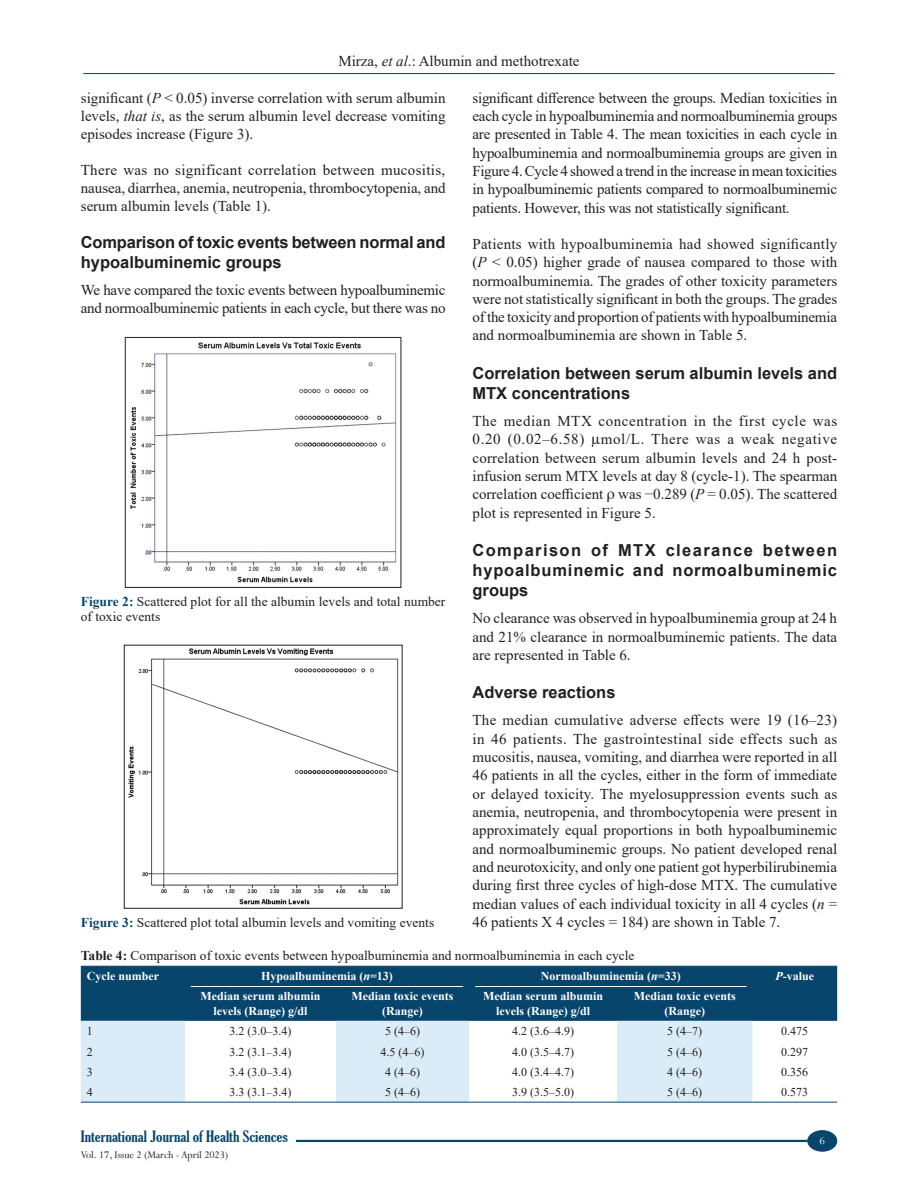
<style>
.page{position:relative;width:918px;height:1188px;background:#fff}
.page>*{position:absolute;margin:0;border:0;box-sizing:border-box;transform-origin:0 0}
.t1{font:700 16.5px/20.1px "Helvetica";color:#231f20}
.TX{font:15px/18.3px "Times New Roman";color:#231f20;text-align:justify}
.t2{font:extra-condensed 15px "Gloucester";color:#08456c;scale:1.25 1}
.FGC{font:13.5px/15px "Times New Roman";color:#231f20}
.TT{font:13.5px "Times New Roman";color:#231f20}
.TCH{font:700 12px/14.4px "Times New Roman";color:#fff;text-align:center}
.TB{font:12px "Times New Roman";color:#231f20}
.t3{font:12px "Perpetua";color:#fff}
.t4{font:11.25px "Perpetua";letter-spacing:-.005em;color:#231f20}
.s1{font-style:italic}
.s2{font-weight:700}
.s3{font-weight:700;color:#08456c}
</style>
<div class="page">
<hr style="left:83px;top:73px;width:752px;height:1px;background:#08456c">
<div style="left:808px;top:1131px;width:29px;height:20px;background:#08456c;border-radius:50%"></div>
<div style="left:807px;top:1130px;width:30px;height:22px;border:1px solid #08456c;border-radius:50%"></div>
<hr style="left:296px;top:1140px;width:512px;height:2px;background:#08456c">
<div style="left:81px;top:967px;width:756px;height:54px;background:#08456c"></div>
<svg style="left:81px;top:1021px;width:671px;height:81px;fill:#daecf8"></svg>
<hr style="left:81px;top:1102px;width:104px;height:1px;background:#08456c">
<hr style="left:185px;top:1102px;width:151px;height:1px;background:#08456c">
<hr style="left:336px;top:1102px;width:133px;height:1px;background:#08456c">
<hr style="left:469px;top:1102px;width:148px;height:1px;background:#08456c">
<hr style="left:617px;top:1102px;width:135px;height:1px;background:#08456c">
<hr style="left:752px;top:1102px;width:85px;height:1px;background:#08456c">
<hr style="left:185px;top:966px;width:151px;height:1px;background:#08456c">
<hr style="left:336px;top:966px;width:133px;height:1px;background:#08456c">
<hr style="left:469px;top:966px;width:148px;height:1px;background:#08456c">
<hr style="left:617px;top:966px;width:135px;height:1px;background:#08456c">
<hr style="left:81px;top:966px;width:104px;height:1px;background:#08456c">
<hr style="left:752px;top:966px;width:85px;height:1px;background:#08456c">
<hr style="left:191px;top:986px;width:272px;height:1px;background:#fff">
<hr style="left:475px;top:986px;width:271px;height:1px;background:#fff">
<img style="left:128px;top:648px;width:271px;height:257px">
<img style="left:130px;top:342px;width:267px;height:241px">
<div style="left:125px;top:337px;width:276px;height:251px;border:1px solid #231f20"></div>
<p class="TX" style="left:338px;top:51px;width:243px">Mirza, <span class="s1">et al</span>.: Albumin and methotrexate</p>
<p class="TX" style="left:472px;top:88px;width:366px">significant difference between the groups. Median toxicities in each cycle in hypoalbuminemia and normoalbuminemia groups are presented in Table 4. The mean toxicities in each cycle in hypoalbuminemia and normoalbuminemia groups are given in Figure 4. Cycle 4 showed a trend in the increase in mean toxicities in hypoalbuminemic patients compared to normoalbuminemic patients. However, this was not statistically significant.</p>
<p class="TX" style="left:472px;top:234px;width:366px">Patients with hypoalbuminemia had showed significantly (<span class="s1">P</span> &lt; 0.05) higher grade of nausea compared to those with normoalbuminemia. The grades of other toxicity parameters were not statistically significant in both the groups. The grades of the toxicity and proportion of patients with hypoalbuminemia and normoalbuminemia are shown in Table 5.</p>
<h2 class="t1" style="left:472px;top:363px;width:366px">Correlation between serum albumin levels and<br>MTX concentrations</h2>
<p class="TX" style="left:472px;top:411px;width:366px">The median MTX concentration in the first cycle was 0.20 (0.02–6.58) mol/L. There was a weak negative correlation between serum albumin levels and 24 h post&shy;infusion serum MTX levels at day 8 (cycle-1). The spearman correlation coefficient was −0.289 (<span class="s1">P</span> = 0.05). The scattered plot is represented in Figure 5.</p>
<h2 class="t1" style="left:472px;top:540px;width:366px;text-align:justify">Comparison of MTX clearance between hypoalbuminemic and normoalbuminemic groups</h2>
<p class="TX" style="left:472px;top:609px;width:366px">No clearance was observed in hypoalbuminemia group at 24 h and 21% clearance in normoalbuminemic patients. The data are represented in Table 6.</p>
<h2 class="t1" style="left:472px;top:682px;width:145px">Adverse reactions</h2>
<p class="TX" style="left:472px;top:711px;width:366px">The median cumulative adverse effects were 19 (16–23) in 46 patients. The gastrointestinal side effects such as mucositis, nausea, vomiting, and diarrhea were reported in all 46 patients in all the cycles, either in the form of immediate or delayed toxicity. The myelosuppression events such as anemia, neutropenia, and thrombocytopenia were present in approximately equal proportions in both hypoalbuminemic and normoalbuminemic groups. No patient developed renal and neurotoxicity, and only one patient got hyperbilirubinemia during first three cycles of high-dose MTX. The cumulative median values of each individual toxicity in all 4 cycles (<span class="s1">n</span> = 46 patients X 4 cycles = 184) are shown in Table 7.</p>
<p class="TT" style="left:81px;top:946px;width:555px"><span class="s2">Table 4:</span> Comparison of toxic events between hypoalbuminemia and normoalbuminemia in each cycle</p>
<p class="TCH" style="left:87px;top:969px;width:74px">Cycle number</p>
<p class="TCH" style="left:261px;top:969px;width:133px">Hypoalbuminemia (<span class="s1">n</span>=13)</p>
<p class="TCH" style="left:541px;top:969px;width:141px">Normoalbuminemia (<span class="s1">n</span>=33)</p>
<p class="TCH" style="left:775px;top:969px;width:40px"><span class="s1">P</span>‑value</p>
<p class="TCH" style="left:200px;top:989px;width:122px">Median serum albumin levels (Range) g/dl</p>
<p class="TCH" style="left:352px;top:989px;width:103px">Median toxic events (Range)</p>
<p class="TCH" style="left:483px;top:989px;width:122px">Median serum albumin levels (Range) g/dl</p>
<p class="TCH" style="left:634px;top:989px;width:103px">Median toxic events (Range)</p>
<p class="TB" style="left:87px;top:1023px;width:7px">1</p>
<p class="TB" style="left:229px;top:1023px;width:63px">3.2 (3.0–3.4)</p>
<p class="TB" style="left:385px;top:1023px;width:36px">5 (4–6)</p>
<p class="TB" style="left:512px;top:1023px;width:63px">4.2 (3.6–4.9)</p>
<p class="TB" style="left:667px;top:1023px;width:36px">5 (4–7)</p>
<p class="TB" style="left:781px;top:1023px;width:28px">0.475</p>
<p class="TB" style="left:87px;top:1043px;width:7px">2</p>
<p class="TB" style="left:229px;top:1043px;width:63px">3.2 (3.1–3.4)</p>
<p class="TB" style="left:381px;top:1043px;width:45px">4.5 (4–6)</p>
<p class="TB" style="left:512px;top:1043px;width:63px">4.0 (3.5–4.7)</p>
<p class="TB" style="left:667px;top:1043px;width:36px">5 (4–6)</p>
<p class="TB" style="left:781px;top:1043px;width:28px">0.297</p>
<p class="TB" style="left:87px;top:1063px;width:7px">3</p>
<p class="TB" style="left:229px;top:1063px;width:63px">3.4 (3.0–3.4)</p>
<p class="TB" style="left:385px;top:1063px;width:36px">4 (4–6)</p>
<p class="TB" style="left:512px;top:1063px;width:63px">4.0 (3.4–4.7)</p>
<p class="TB" style="left:667px;top:1063px;width:36px">4 (4–6)</p>
<p class="TB" style="left:781px;top:1063px;width:28px">0.356</p>
<p class="TB" style="left:87px;top:1084px;width:7px">4</p>
<p class="TB" style="left:229px;top:1084px;width:63px">3.3 (3.1–3.4)</p>
<p class="TB" style="left:385px;top:1084px;width:36px">5 (4–6)</p>
<p class="TB" style="left:512px;top:1084px;width:63px">3.9 (3.5–5.0)</p>
<p class="TB" style="left:667px;top:1084px;width:36px">5 (4–6)</p>
<p class="TB" style="left:781px;top:1084px;width:28px">0.573</p>
<p class="TX" style="left:81px;top:88px;width:366px">significant (<span class="s1">P</span> &lt; 0.05) inverse correlation with serum albumin levels, <span class="s1">that is</span>, as the serum albumin level decrease vomiting episodes increase (Figure 3).</p>
<p class="TX" style="left:81px;top:160px;width:366px">There was no significant correlation between mucositis, nausea, diarrhea, anemia, neutropenia, thrombocytopenia, and serum albumin levels (Table 1).</p>
<h2 class="t1" style="left:81px;top:233px;width:366px">Comparison of toxic events between normal and hypoalbuminemic groups</h2>
<p class="TX" style="left:81px;top:281px;width:366px">We have compared the toxic events between hypoalbuminemic and normoalbuminemic patients in each cycle, but there was no</p>
<p class="FGC" style="left:81px;top:594px;width:366px"><span class="s3">Figure 2:</span> Scattered plot for all the albumin levels and total number of toxic events</p>
<p class="FGC" style="left:81px;top:914px;width:355px"><span class="s3">Figure 3:</span> Scattered plot total albumin levels and vomiting events</p>
<p class="t2" style="left:81px;top:1128px;width:167px">International Journal of Health Sciences</p>
<p class="t3" style="left:820px;top:1133px;width:7px">6</p>
<p class="t4" style="left:81px;top:1148px;width:149px">Vol. 17, Issue 2 (March - April 2023)</p>
</div>
